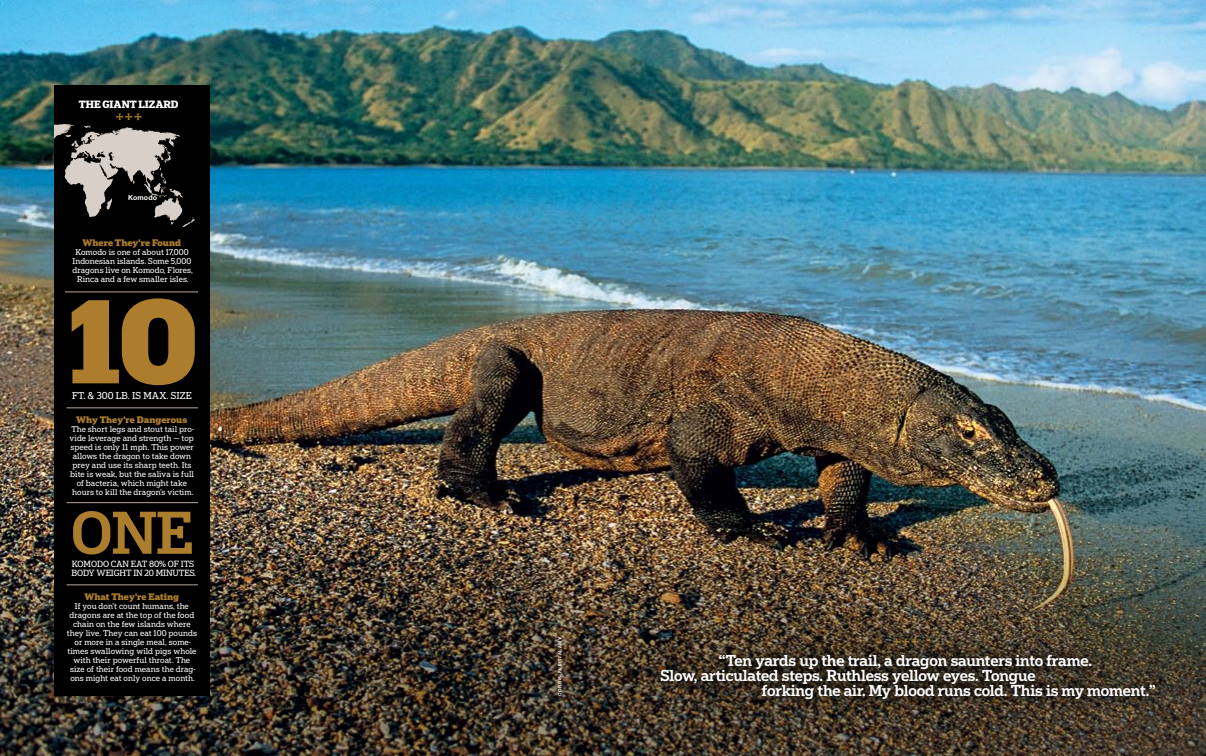
<style>
.page{position:relative;width:1206px;height:756px;background:#fff}
.page>*{position:absolute;margin:0;border:0;box-sizing:border-box;transform-origin:0 0}
.t1{font:900 112.7px "Popular";color:#ab7d2d}
.t2{font:500 57px "Popular";color:#ab7d2d}
.t3{font:500 15px "Popular";letter-spacing:-.015em;color:#fff}
.t4{font:700 10px "Popular";color:#fff}
.t5{font:9.5px "Popular";color:#fff}
.t6{font:900 9px "Popular";letter-spacing:.005em;color:#ab7d2d}
.t7{font:8.5px "Popular";color:#fff}
.t8{font:8px/9px "Popular";letter-spacing:.005em;color:#fff;text-align:center}
.t9{font:700 7px "Helvetica Neue LT";letter-spacing:.025em;color:#fff}
.t10{font:500 4.5px "Helvetica Neue LT";letter-spacing:.145em;color:#fff}
.s1{font-family:"Myriad Pro";font-weight:400;color:#939146}
</style>
<div class="page">
<img style="left:0;top:0;width:1206px;height:507px">
<img style="left:0;top:507px;width:1206px;height:249px">
<div style="left:54px;top:85px;width:156px;height:611px;background:#000"></div>
<hr style="left:65px;top:292px;width:133px;height:1px;background:#b4a89e">
<hr style="left:67px;top:408px;width:131px;height:1px;background:#b4a89e">
<div style="left:648px;top:626px;width:520px;height:86px;background:#000;opacity:.75"></div>
<hr style="left:67px;top:502px;width:131px;height:1px;background:#b4a89e">
<hr style="left:67px;top:585px;width:131px;height:1px;background:#b4a89e">
<svg style="left:54px;top:124px;width:141px;height:103px"></svg>
<svg style="left:893px;top:638px;width:26px;height:7px"></svg>
<p class="t4" style="left:79px;top:98px;width:101px">THE GIANT LIZARD</p>
<p class="t9" style="left:128px;top:193px;width:35px">Komodo <span class="s1">*</span></p>
<p class="t6" style="left:82px;top:237px;width:100px">Where They’re Found</p>
<p class="t8" style="left:72px;top:247px;width:122px">Komodo is one of about 17,000<br>Indonesian islands. Some 5,000 dragons live on Komodo, Flores,<br>Rinca and a few smaller isles.</p>
<h1 class="t1" style="left:68px;top:268px;width:131px">10</h1>
<p class="t5" style="left:72px;top:389px;width:120px">ft. &amp; 300 lb. is max. size</p>
<p class="t6" style="left:76px;top:414px;width:113px">Why They’re Dangerous</p>
<p class="t8" style="left:70px;top:424px;width:126px">The short legs and stout tail pro&shy;vide leverage and strength — top speed is only 11 mph. This power allows the dragon to take down prey and use its sharp teeth. Its bite is weak, but the saliva is full of bacteria, which might take hours to kill the dragon’s victim.</p>
<h2 class="t2" style="left:71px;top:495px;width:41px">ONE</h2>
<p class="t7" style="left:72px;top:558px;width:8px">komo</p>
<p class="t7" style="left:97px;top:558px;width:41px">do can eat</p>
<p class="t7" style="left:149px;top:558px;width:37px">80% of its</p>
<p class="t7" style="left:71px;top:567px;width:32px">body weight</p>
<p class="t7" style="left:133px;top:567px;width:29px">in 20 minutes</p>
<p class="t7" style="left:194px;top:567px;width:3px">.</p>
<p class="t6" style="left:84px;top:591px;width:96px">What They’re Eating</p>
<p class="t8" style="left:67px;top:601px;width:132px">If you don’t count humans, the dragons are at the top of the food chain on the few islands where they live. They can eat 100 pounds or more in a single meal, some&shy;times swallowing wild pigs whole with their powerful throat. The size of their food means the drag&shy;ons might eat only once a month.</p>
<p class="t10" style="left:557px;top:696px;width:60px;rotate:-90deg">cor bis flirt/alamy</p>
<h3 class="t3" style="left:719px;top:650px;width:374px">“Ten yards up the trail, a dragon saunters into frame.</h3>
<h3 class="t3" style="left:660px;top:665px;width:377px">Slow, articulated steps. Ruthless yellow eyes. Tongue</h3>
<h3 class="t3" style="left:762px;top:680px;width:395px">forking the air. My blood runs cold. This is my moment.”</h3>
</div>
